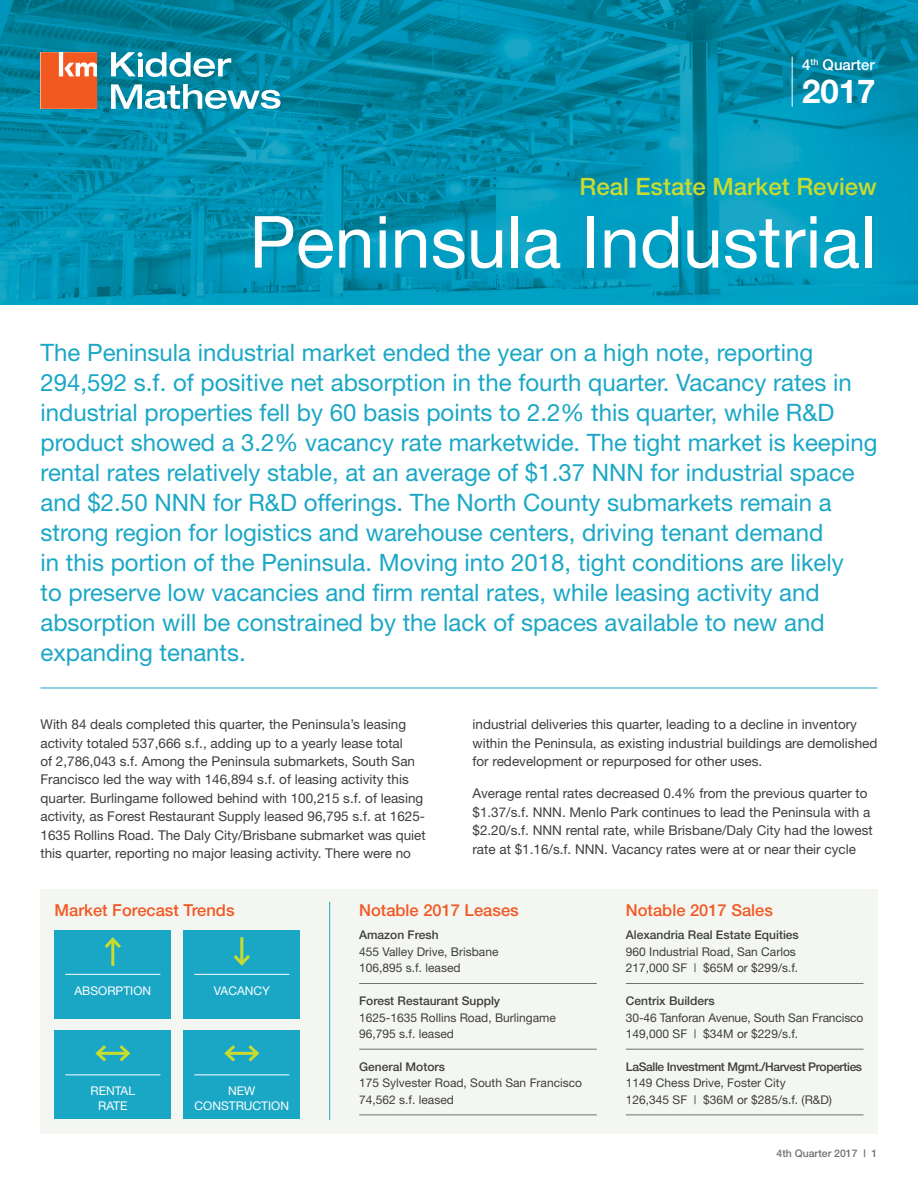
<style>
.page{position:relative;width:918px;height:1188px;background:#fff}
.page>*{position:absolute;margin:0;border:0;box-sizing:border-box;transform-origin:0 0}
.t1{font:72px "Helvetica Neue";color:#fff}
.t2{font:700 33px "Helvetica Neue";color:#fff}
.Blue_Headline_Text{font:24px/30px "Helvetica Neue";color:#1aa7c6}
.t3{font:500 24px "Helvetica Neue";color:#cadb2f}
.t4{font:500 16.5px "Helvetica Neue";color:#f15924}
.t5{font:500 15px "Helvetica Neue";color:#fff}
.Body_Text{font:13.5px/18.5px "Helvetica Neue";color:#3e3e3f}
.email{font:12px/16.5px "Helvetica Neue";color:#3e3e3f}
.Forecast_Trends_Text{font:12px/15px "Helvetica Neue";color:#fff;text-align:center}
.t6{font:500 10.5px "Helvetica Neue";color:#717074}
.s1{font-weight:500}
</style>
<div class="page">
<img style="left:0;top:0;width:918px;height:304px">
<hr style="left:792px;top:57px;width:1px;height:50px;background:#fff">
<svg style="left:41px;top:52px;width:56px;height:57px;background:#f26c3b"></svg>
<svg style="left:111px;top:84px;width:169px;height:25px"></svg>
<svg style="left:111px;top:52px;width:120px;height:25px"></svg>
<hr style="left:40px;top:688px;width:838px;height:1px;background:#1aa7c6">
<div style="left:40px;top:889px;width:838px;height:245px;background:#f4f7f1"></div>
<hr style="left:359px;top:983px;width:238px;height:1px;background:#717074">
<hr style="left:359px;top:1049px;width:238px;height:1px;background:#717074">
<hr style="left:359px;top:1115px;width:238px;height:1px;background:#717074">
<hr style="left:626px;top:983px;width:238px;height:1px;background:#717074">
<hr style="left:626px;top:1049px;width:238px;height:1px;background:#717074">
<hr style="left:626px;top:1115px;width:238px;height:1px;background:#717074">
<hr style="left:329px;top:902px;width:1px;height:218px;background:#1aa7c6">
<div style="left:55px;top:930px;width:116px;height:89px;background:#1aa7c6"></div>
<hr style="left:65px;top:974px;width:95px;height:1px;background:#fff">
<hr style="left:111px;top:939px;width:3px;height:27px;background:#cadb2f">
<svg style="left:104px;top:937px;width:17px;height:14px"></svg>
<div style="left:55px;top:1031px;width:116px;height:88px;background:#1aa7c6"></div>
<hr style="left:65px;top:1075px;width:95px;height:1px;background:#fff">
<div style="left:184px;top:1031px;width:116px;height:88px;background:#1aa7c6"></div>
<hr style="left:194px;top:1075px;width:95px;height:1px;background:#fff">
<div style="left:184px;top:930px;width:116px;height:89px;background:#1aa7c6"></div>
<hr style="left:194px;top:974px;width:95px;height:1px;background:#fff">
<hr style="left:98px;top:1052px;width:30px;height:3px;background:#cadb2f">
<svg style="left:95px;top:1045px;width:14px;height:17px"></svg>
<svg style="left:116px;top:1045px;width:15px;height:17px"></svg>
<hr style="left:226px;top:1052px;width:31px;height:3px;background:#cadb2f">
<svg style="left:224px;top:1045px;width:14px;height:17px"></svg>
<svg style="left:245px;top:1045px;width:15px;height:17px"></svg>
<hr style="left:240px;top:937px;width:3px;height:27px;background:#cadb2f">
<svg style="left:233px;top:952px;width:17px;height:14px"></svg>
<p class="t5" style="left:802px;top:56px;width:74px">4<sup>th</sup> Quarter</p>
<p class="t2" style="left:802px;top:71px;width:75px">2017</p>
<p class="t3" style="left:579px;top:172px;width:299px">Real Estate Market Review</p>
<p class="t1" style="left:249px;top:199px;width:628px">Peninsula Industrial</p>
<p class="Blue_Headline_Text" style="left:40px;top:337px;width:838px">The Peninsula industrial market ended the year on a high note, reporting 294,592 s.f. of positive net absorption in the fourth quarter. Vacancy rates in industrial properties fell by 60 basis points to 2.2% this quarter, while R&amp;D product showed a 3.2% vacancy rate marketwide. The tight market is keeping rental rates relatively stable, at an average of $1.37 NNN for industrial space and $2.50 NNN for R&amp;D offerings. The North County submarkets remain a strong region for logistics and warehouse centers, driving tenant demand<br>in this portion of the Peninsula. Moving into 2018, tight conditions are likely<br>to preserve low vacancies and firm rental rates, while leasing activity and absorption will be constrained by the lack of spaces available to new and expanding tenants.</p>
<p class="Body_Text" style="left:40px;top:715px;width:387px">With 84 deals completed this quarter, the Peninsula’s leasing activity totaled 537,666 s.f., adding up to a yearly lease total<br>of 2,786,043 s.f. Among the Peninsula submarkets, South San Francisco led the way with 146,894 s.f. of leasing activity this quarter. Burlingame followed behind with 100,215 s.f. of leasing activity, as Forest Restaurant Supply leased 96,795 s.f. at 1625- 1635 Rollins Road. The Daly City/Brisbane submarket was quiet this quarter, reporting no major leasing activity. There were no</p>
<p class="Body_Text" style="left:472px;top:715px;width:406px">industrial deliveries this quarter, leading to a decline in inventory within the Peninsula, as existing industrial buildings are demolished for redevelopment or repurposed for other uses.</p>
<p class="Body_Text" style="left:472px;top:784px;width:402px">Average rental rates decreased 0.4% from the previous quarter to $1.37/s.f. NNN. Menlo Park continues to lead the Peninsula with a $2.20/s.f. NNN rental rate, while Brisbane/Daly City had the lowest rate at $1.16/s.f. NNN. Vacancy rates were at or near their cycle</p>
<p class="t4" style="left:55px;top:900px;width:182px">Market Forecast Trends</p>
<p class="Forecast_Trends_Text" style="left:75px;top:983px;width:78px">ABSORPTION</p>
<p class="Forecast_Trends_Text" style="left:214px;top:983px;width:58px">VACANCY</p>
<p class="Forecast_Trends_Text" style="left:91px;top:1083px;width:46px">RENTAL<br>RATE</p>
<p class="Forecast_Trends_Text" style="left:195px;top:1083px;width:96px">NEW<br>CONSTRUCTION</p>
<p class="t4" style="left:359px;top:900px;width:161px">Notable 2017 Leases</p>
<p class="email" style="left:359px;top:927px;width:141px"><span class="s1">Amazon Fresh<br></span>455 Valley Drive, Brisbane<br>106,895 s.f. leased</p>
<p class="email" style="left:359px;top:992px;width:198px"><span class="s1">Forest Restaurant Supply<br></span>1625-1635 Rollins Road, Burlingame<br>96,795 s.f. leased</p>
<p class="email" style="left:359px;top:1058px;width:224px"><span class="s1">General Motors<br></span>175 Sylvester Road, South San Francisco<br>74,562 s.f. leased</p>
<p class="t4" style="left:626px;top:900px;width:149px">Notable 2017 Sales</p>
<p class="email" style="left:626px;top:927px;width:174px"><span class="s1">Alexandria Real Estate Equities<br></span>960 Industrial Road, San Carlos<br>217,000 SF | $65M or $299/s.f.</p>
<p class="email" style="left:626px;top:992px;width:239px"><span class="s1">Centrix Builders<br></span>30-46 Tanforan Avenue, South San Francisco<br>149,000 SF | $34M or $229/s.f.</p>
<p class="email" style="left:626px;top:1058px;width:238px"><span class="s1">LaSalle Investment Mgmt./Harvest Properties<br></span>1149 Chess Drive, Foster City<br>126,345 SF | $36M or $285/s.f. (R&amp;D)</p>
<p class="t6" style="left:777px;top:1147px;width:102px">4th Quarter 2017 | 1</p>
</div>
